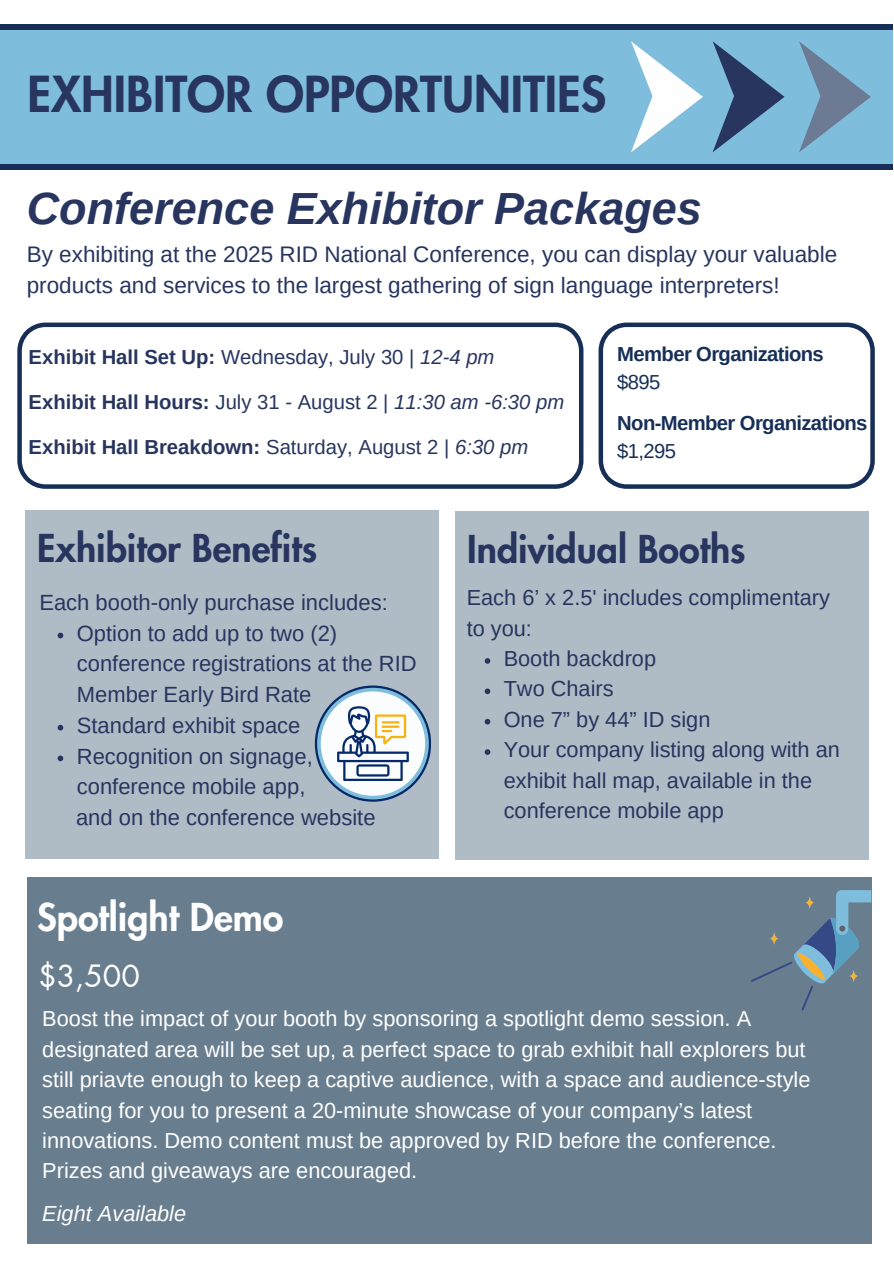
<style>
.page{position:relative;width:894px;height:1264px;background:#fff}
.page>*{position:absolute;margin:0;border:0;box-sizing:border-box;transform-origin:0 0}
.t1{font:800 48.45px "Futura LT Pro";color:#27355f}
.t2{font:italic 700 45px "Arimo";color:#27355f}
.t3{font:800 37.5px "Futura LT Pro";color:#27355f}
.t4{font:800 37.5px "Futura LT Pro";color:#fff}
.t5{font:30px "Futura LT Pro";color:#fff}
.t6{font:22.5px/30.3px "Arimo";color:#27355f}
.t7{font:22.05px/30.8px "Arimo";color:#27355f}
.t8{font:21.75px/30.3px "Arimo";color:#fff}
.t9{font:21.75px/30.3px "Arimo";color:#27355f}
.t10{font:italic 21.75px "Arimo";color:#fff}
.t11{font:700 20.25px "Arimo";color:#27355f}
.t12{font:700 20.25px "Arimo";letter-spacing:-.03em;color:#172f57}
.t13{font:20.25px "Arimo";letter-spacing:-.03em;color:#172f57}
.s1{font-weight:400}
.s2{font-weight:400;font-style:italic}
</style>
<div class="page">
<div style="left:0;top:29px;width:892px;height:135px;background:#7ebedc"></div>
<svg style="left:631px;top:41px;width:71px;height:111px"></svg>
<svg style="left:712px;top:41px;width:72px;height:111px"></svg>
<svg style="left:799px;top:41px;width:71px;height:111px"></svg>
<div style="left:0;top:24px;width:892px;height:5px;background:#172f57"></div>
<div style="left:0;top:164px;width:892px;height:6px;background:#172f57"></div>
<div style="left:25px;top:510px;width:413px;height:348px;background:#afbcc6"></div>
<svg style="left:315px;top:685px;width:115px;height:116px"></svg>
<svg style="left:58px;top:632px;width:5px;height:6px"></svg>
<svg style="left:58px;top:724px;width:5px;height:6px"></svg>
<svg style="left:58px;top:755px;width:5px;height:6px"></svg>
<svg style="left:17px;top:322px;width:566px;height:167px"></svg>
<div style="left:455px;top:511px;width:413px;height:348px;background:#afbcc6"></div>
<svg style="left:484px;top:658px;width:6px;height:5px"></svg>
<svg style="left:484px;top:688px;width:6px;height:6px"></svg>
<svg style="left:484px;top:719px;width:6px;height:5px"></svg>
<svg style="left:484px;top:749px;width:6px;height:6px"></svg>
<svg style="left:598px;top:322px;width:276px;height:167px"></svg>
<div style="left:27px;top:877px;width:844px;height:366px;background:#687e8f"></div>
<svg style="left:751px;top:890px;width:120px;height:120px"></svg>
<h1 class="t1" style="left:27px;top:72px;width:580px">EXHIBITOR OPPORTUNITIES</h1>
<p class="t2" style="left:27px;top:183px;width:676px">Conference Exhibitor Packages</p>
<p class="t6" style="left:27px;top:239px;width:811px">By exhibiting at the 2025 RID National Conference, you can display your valuable products and services to the largest gathering of sign language interpreters!</p>
<p class="t11" style="left:29px;top:346px;width:467px">Exhibit Hall Set Up: <span class="s1">Wednesday, July 30 |</span> <span class="s2">12-4 pm</span></p>
<p class="t11" style="left:29px;top:391px;width:537px">Exhibit Hall Hours: <span class="s1">July 31 - August 2 |</span> <span class="s2">11:30 am -6:30 pm</span></p>
<h3 class="t11" style="left:29px;top:436px;width:501px">Exhibit Hall Breakdown: <span class="s1">Saturday, August 2 |</span> <span class="s2">6:30 pm</span></h3>
<p class="t12" style="left:617px;top:342px;width:208px">Member Organizations</p>
<p class="t13" style="left:617px;top:371px;width:45px">$895</p>
<p class="t12" style="left:617px;top:411px;width:251px">Non-Member Organizations</p>
<p class="t13" style="left:617px;top:439px;width:60px">$1,295</p>
<p class="t3" style="left:37px;top:530px;width:281px">Exhibitor Benefits</p>
<h2 class="t7" style="left:39px;top:587px;width:350px">Each booth-only purchase includes:</h2>
<p class="t7" style="left:77px;top:617px;width:341px">Option to add up to two (2) conference registrations at the RID<br>Member Early Bird Rate</p>
<p class="t7" style="left:77px;top:709px;width:225px">Standard exhibit space</p>
<p class="t7" style="left:77px;top:740px;width:237px">Recognition on signage, conference mobile app,</p>
<p class="t7" style="left:76px;top:802px;width:301px">and on the conference website</p>
<p class="t4" style="left:37px;top:900px;width:248px">Spotlight Demo</p>
<p class="t5" style="left:38px;top:961px;width:103px">$3,500</p>
<p class="t3" style="left:467px;top:532px;width:280px">Individual Booths</p>
<p class="t9" style="left:466px;top:582px;width:365px">Each 6’ x 2.5' includes complimentary</p>
<p class="t9" style="left:466px;top:613px;width:67px">to you:</p>
<p class="t9" style="left:503px;top:643px;width:154px">Booth backdrop</p>
<p class="t9" style="left:503px;top:673px;width:111px">Two Chairs</p>
<p class="t9" style="left:503px;top:704px;width:208px">One 7” by 44” ID sign</p>
<h3 class="t9" style="left:503px;top:734px;width:338px">Your company listing along with an exhibit hall map, available in the conference mobile app</h3>
<p class="t8" style="left:42px;top:1003px;width:769px">Boost the impact of your booth by sponsoring a spotlight demo session. A designated area will be set up, a perfect space to grab exhibit hall explorers but still priavte enough to keep a captive audience, with a space and audience-style seating for you to present a 20-minute showcase of your company’s latest innovations. Demo content must be approved by RID before the conference.<br>Prizes and giveaways are encouraged.</p>
<h3 class="t10" style="left:42px;top:1201px;width:145px">Eight Available</h3>
</div>
